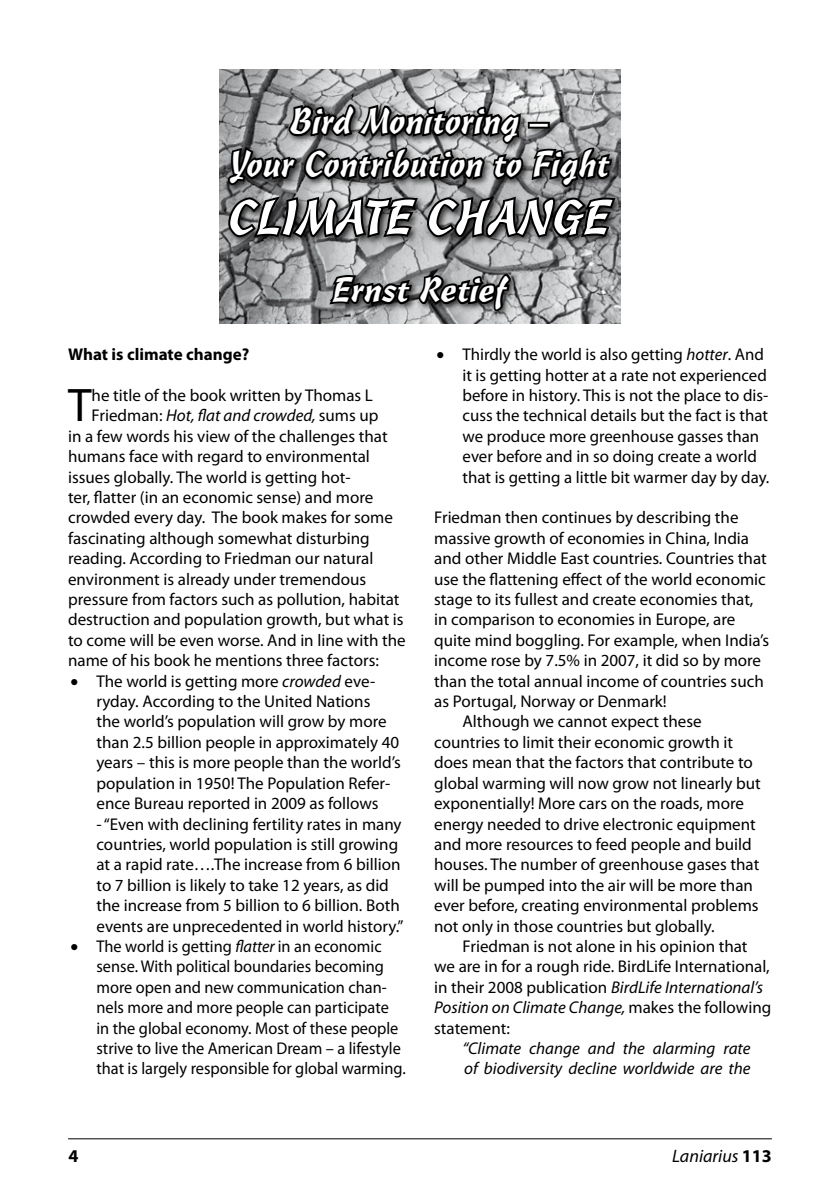
<style>
.page{position:relative;width:840px;height:1191px;background:#fff}
.page>*{position:absolute;margin:0;border:0;box-sizing:border-box;transform-origin:0 0}
.t1{font:48px "Freehand 471 BT";color:#fff;scale:1.05 1}
.t2{font:47.2px "Myriad Pro";color:#000}
.t3{font:36px/43.2px "Freehand 471 BT";color:#fff;text-align:center}
.t4{font:34px "Freehand 471 BT";color:#fff;scale:1.07 1}
.t5{font:italic 18px "Myriad Pro";color:#000}
.t6{font:700 18px "Myriad Pro";color:#000}
.t7{font:17px/20.4px "Myriad Pro";color:#000}
.t8{font:17px/20.4px "Myriad Pro";color:#000;scale:.96 1}
.t9{font:italic 17px/20.4px "Myriad Pro";color:#000}
.t10{font:700 17px "Myriad Pro";color:#000}
.s1{font-style:normal}
.s2{font-style:italic}
.s3{font-weight:700;font-style:normal}
</style>
<div class="page">
<hr style="left:68px;top:1138px;width:703px;height:1px;background:#000">
<img style="left:220px;top:69px;width:399px;height:254px">
<div style="left:225px;top:102px;width:398px;height:218px;background:#000;opacity:.75"></div>
<svg style="left:225px;top:89px;width:391px;height:152px"></svg>
<svg style="left:322px;top:260px;width:191px;height:54px"></svg>
<h3 class="t3" style="left:229px;top:99px;width:382px">Bird Monitoring –<br>Your Contribution to Fight</h3>
<h1 class="t1" style="left:229px;top:189px;width:97px">Cl imate</h1>
<h1 class="t1" style="left:427px;top:189px;width:172px">Change</h1>
<h3 class="t4" style="left:332px;top:269px;width:165px">Ernst Retief</h3>
<p class="t10" style="left:68px;top:343px;width:182px">What is climate change?</p>
<h2 class="t2" style="left:68px;top:376px;width:25px">T</h2>
<p class="t7" style="left:92px;top:385px;width:283px">he title of the book written by Thomas L</p>
<p class="t9" style="left:92px;top:405px;width:288px"><span class="s1">Friedman:</span> Hot, flat and crowded, <span class="s1">sums up</span></p>
<p class="t7" style="left:68px;top:425px;width:321px">in a few words his view of the challenges that</p>
<p class="t7" style="left:68px;top:446px;width:303px">humans face with regard to environmental</p>
<p class="t7" style="left:68px;top:466px;width:284px">issues globally. The world is getting hot-</p>
<p class="t7" style="left:68px;top:487px;width:306px">ter, flatter (in an economic sense) and more</p>
<p class="t7" style="left:68px;top:507px;width:326px">crowded every day. The book makes for some</p>
<p class="t7" style="left:68px;top:527px;width:303px">fascinating although somewhat disturbing</p>
<p class="t7" style="left:68px;top:548px;width:307px">reading. According to Friedman our natural</p>
<p class="t7" style="left:68px;top:568px;width:299px">environment is already under tremendous</p>
<p class="t7" style="left:68px;top:589px;width:332px">pressure from factors such as pollution, habitat</p>
<p class="t7" style="left:68px;top:609px;width:337px">destruction and population growth, but what is</p>
<p class="t7" style="left:68px;top:629px;width:339px">to come will be even worse. And in line with the</p>
<p class="t7" style="left:68px;top:650px;width:312px">name of his book he mentions three factors:</p>
<p class="t7" style="left:96px;top:670px;width:306px;text-indent:-26px">• The world is getting more <span class="s2">crowded</span> eve&shy;ryday. According to the United Nations<br>the world’s population will grow by more than 2.5 billion people in approximately 40 years – this is more people than the world’s population in 1950! The Population Refer&shy;ence Bureau reported in 2009 as follows</p>
<p class="t7" style="left:96px;top:813px;width:308px">- “Even with declining fertility rates in many countries, world population is still growing at a rapid rate….The increase from 6 billion to 7 billion is likely to take 12 years, as did the increase from 5 billion to 6 billion. Both events are unprecedented in world history.”</p>
<p class="t8" style="left:96px;top:935px;width:323px;text-indent:-26px">• The world is getting <span class="s2">flatter</span> in an economic sense. With political boundaries becoming more open and new communication chan&shy;nels more and more people can participate in the global economy. Most of these people strive to live the American Dream – a lifestyle that is largely responsible for global warming.</p>
<p class="t7" style="left:462px;top:344px;width:308px;text-indent:-26px">• Thirdly the world is also getting <span class="s2">hotter</span>. And it is getting hotter at a rate not experienced before in history. This is not the place to dis&shy;cuss the technical details but the fact is that we produce more greenhouse gasses than ever before and in so doing create a world that is getting a little bit warmer day by day.</p>
<p class="t7" style="left:434px;top:507px;width:306px">Friedman then continues by describing the</p>
<p class="t7" style="left:434px;top:527px;width:316px">massive growth of economies in China, India</p>
<p class="t7" style="left:434px;top:548px;width:334px">and other Middle East countries. Countries that</p>
<p class="t7" style="left:434px;top:568px;width:333px">use the flattening effect of the world economic</p>
<p class="t7" style="left:434px;top:589px;width:320px">stage to its fullest and create economies that,</p>
<p class="t7" style="left:434px;top:609px;width:302px">in comparison to economies in Europe, are</p>
<p class="t7" style="left:434px;top:629px;width:336px">quite mind boggling. For example, when India’s</p>
<p class="t7" style="left:434px;top:650px;width:328px">income rose by 7.5% in 2007, it did so by more</p>
<p class="t7" style="left:434px;top:670px;width:331px">than the total annual income of countries such</p>
<p class="t7" style="left:434px;top:691px;width:234px">as Portugal, Norway or Denmark!</p>
<p class="t7" style="left:462px;top:711px;width:240px">Although we cannot expect these</p>
<p class="t7" style="left:434px;top:731px;width:300px">countries to limit their economic growth it</p>
<p class="t7" style="left:434px;top:752px;width:320px">does mean that the factors that contribute to</p>
<p class="t7" style="left:434px;top:772px;width:328px">global warming will now grow not linearly but</p>
<p class="t7" style="left:434px;top:793px;width:311px">exponentially! More cars on the roads, more</p>
<p class="t7" style="left:434px;top:813px;width:323px">energy needed to drive electronic equipment</p>
<p class="t7" style="left:434px;top:833px;width:319px">and more resources to feed people and build</p>
<p class="t7" style="left:434px;top:854px;width:326px">houses. The number of greenhouse gases that</p>
<p class="t7" style="left:434px;top:874px;width:320px">will be pumped into the air will be more than</p>
<p class="t7" style="left:434px;top:895px;width:326px">ever before, creating environmental problems</p>
<p class="t7" style="left:434px;top:915px;width:282px">not only in those countries but globally.</p>
<p class="t7" style="left:462px;top:935px;width:286px">Friedman is not alone in his opinion that</p>
<p class="t7" style="left:434px;top:956px;width:337px">we are in for a rough ride. BirdLife International,</p>
<p class="t9" style="left:434px;top:976px;width:330px"><span class="s1">in their 2008 publication</span> BirdLife International’s</p>
<p class="t9" style="left:434px;top:997px;width:338px">Position on Climate Change, <span class="s1">makes the following</span></p>
<p class="t7" style="left:434px;top:1017px;width:77px">statement:</p>
<p class="t9" style="left:462px;top:1037px;width:289px">“Climate change and the alarming rate of biodiversity decline worldwide are the</p>
<p class="t6" style="left:68px;top:1144px;width:11px">4</p>
<p class="t5" style="left:671px;top:1144px;width:101px">Laniarius <span class="s3">113</span></p>
</div>
